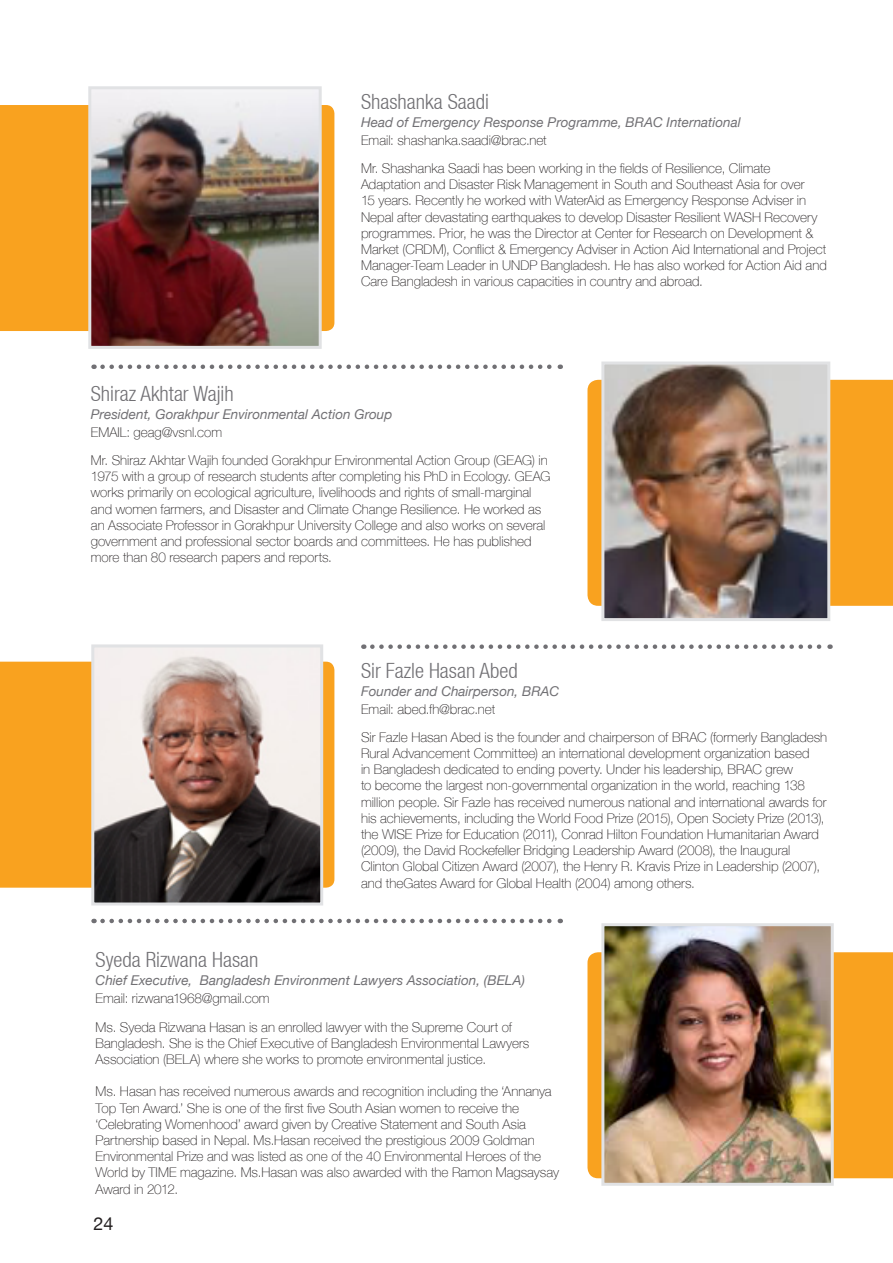
<style>
.page{position:relative;width:893px;height:1263px;background:#fff}
.page>*{position:absolute;margin:0;border:0;box-sizing:border-box;transform-origin:0 0}
.t1{font:300 condensed 21px "Helvetica Neue LT";color:#717074}
.t2{font:18px "Helvetica Neue LT";color:#231f20}
.t3{font:100 13.5px/16.2px "Helvetica Neue LT";color:#231f20}
.t4{font:italic 13.5px "Helvetica Neue LT";color:#717074}
</style>
<div class="page">
<div style="left:0;top:105px;width:334px;height:226px;background:#f9a21f"></div>
<div style="left:587px;top:380px;width:306px;height:226px;background:#f9a21f"></div>
<div style="left:587px;top:952px;width:306px;height:226px;background:#f9a21f"></div>
<div style="left:0;top:662px;width:334px;height:226px;background:#f9a21f"></div>
<svg style="left:103px;top:364px;width:458px;height:5px"></svg>
<svg style="left:103px;top:919px;width:458px;height:4px"></svg>
<svg style="left:372px;top:644px;width:459px;height:5px"></svg>
<img style="left:92px;top:90px;width:226px;height:255px">
<div style="left:88px;top:86px;width:234px;height:263px;border:3px solid #e1e2e4"></div>
<img style="left:605px;top:365px;width:221px;height:252px">
<div style="left:601px;top:361px;width:229px;height:260px;border:3px solid #e1e2e4"></div>
<img style="left:95px;top:648px;width:224px;height:253px">
<div style="left:91px;top:644px;width:232px;height:261px;border:3px solid #e1e2e4"></div>
<img style="left:605px;top:927px;width:225px;height:255px">
<div style="left:601px;top:923px;width:233px;height:263px;border:3px solid #e1e2e4"></div>
<p class="t1" style="left:361px;top:89px;width:129px">Shashanka Saadi</p>
<p class="t4" style="left:361px;top:114px;width:381px">Head of Emergency Response Programme, BRAC International</p>
<p class="t3" style="left:361px;top:132px;width:187px">Email: shashanka.saadi@brac.net</p>
<p class="t3" style="left:361px;top:160px;width:467px">Mr. Shashanka Saadi has been working in the fields of Resilience, Climate Adaptation and Disaster Risk Management in South and Southeast Asia for over<br>15 years. Recently he worked with WaterAid as Emergency Response Adviser in Nepal after devastating earthquakes to develop Disaster Resilient WASH Recovery programmes. Prior, he was the Director at Center for Research on Development &amp; Market (CRDM), Conflict &amp; Emergency Adviser in Action Aid International and Project Manager-Team Leader in UNDP Bangladesh. He has also worked for Action Aid and Care Bangladesh in various capacities in country and abroad.</p>
<p class="t1" style="left:91px;top:381px;width:144px">Shiraz Akhtar Wajih</p>
<p class="t4" style="left:91px;top:406px;width:303px">President, Gorakhpur Environmental Action Group</p>
<p class="t3" style="left:91px;top:424px;width:133px">EMAIL: geag@vsnl.com</p>
<p class="t3" style="left:91px;top:452px;width:461px">Mr. Shiraz Akhtar Wajih founded Gorakhpur Environmental Action Group (GEAG) in 1975 with a group of research students after completing his PhD in Ecology. GEAG works primarily on ecological agriculture, livelihoods and rights of small-marginal and women farmers, and Disaster and Climate Change Resilience. He worked as an Associate Professor in Gorakhpur University College and also works on several government and professional sector boards and committees. He has published more than 80 research papers and reports.</p>
<p class="t1" style="left:361px;top:658px;width:158px">Sir Fazle Hasan Abed</p>
<p class="t4" style="left:361px;top:683px;width:200px">Founder and Chairperson, BRAC</p>
<p class="t3" style="left:361px;top:701px;width:136px">Email: abed.fh@brac.net</p>
<p class="t3" style="left:361px;top:729px;width:468px">Sir Fazle Hasan Abed is the founder and chairperson of BRAC (formerly Bangladesh Rural Advancement Committee) an international development organization based<br>in Bangladesh dedicated to ending poverty. Under his leadership, BRAC grew<br>to become the largest non-governmental organization in the world, reaching 138 million people. Sir Fazle has received numerous national and international awards for his achievements, including the World Food Prize (2015), Open Society Prize (2013), the WISE Prize for Education (2011), Conrad Hilton Foundation Humanitarian Award (2009), the David Rockefeller Bridging Leadership Award (2008), the Inaugural Clinton Global Citizen Award (2007), the Henry R. Kravis Prize in Leadership (2007), and theGates Award for Global Health (2004) among others.</p>
<p class="t1" style="left:96px;top:948px;width:164px">Syeda Rizwana Hasan</p>
<p class="t4" style="left:96px;top:972px;width:431px">Chief Executive, Bangladesh Environment Lawyers Association, (BELA)</p>
<p class="t3" style="left:96px;top:990px;width:176px">Email: rizwana1968@gmail.com</p>
<p class="t3" style="left:96px;top:1019px;width:435px">Ms. Syeda Rizwana Hasan is an enrolled lawyer with the Supreme Court of<br>Bangladesh. She is the Chief Executive of Bangladesh Environmental Lawyers<br>Association (BELA) where she works to promote environmental justice.</p>
<p class="t3" style="left:96px;top:1083px;width:465px">Ms. Hasan has received numerous awards and recognition including the ‘Annanya Top Ten Award.’ She is one of the first five South Asian women to receive the ‘Celebrating Womenhood’ award given by Creative Statement and South Asia Partnership based in Nepal. Ms.Hasan received the prestigious 2009 Goldman Environmental Prize and was listed as one of the 40 Environmental Heroes of the World by TIME magazine. Ms.Hasan was also awarded with the Ramon Magsaysay Award in 2012.</p>
<h2 class="t2" style="left:94px;top:1212px;width:22px">24</h2>
</div>
